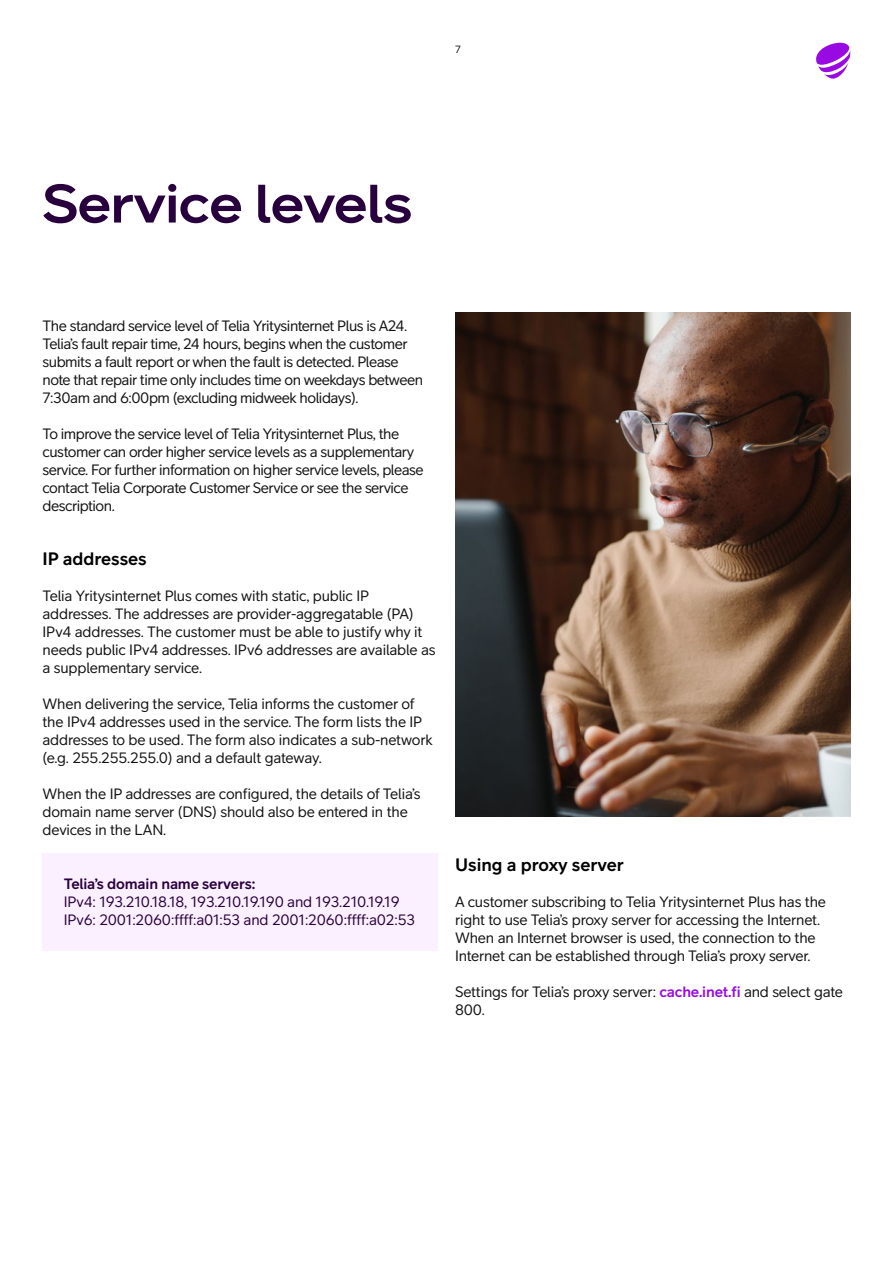
<style>
.page{position:relative;width:893px;height:1263px;background:#fff}
.page>*{position:absolute;margin:0;border:0;box-sizing:border-box;transform-origin:0 0}
.t1{font:54px "Telia Sans Heading Heading";color:#29003e}
.t2{font:700 18px "Telia Sans";color:#000}
.t3{font:15px/18px "Telia Sans";letter-spacing:-.015em;color:#121214}
.t4{font:15px/18px "Telia Sans";letter-spacing:-.01em;color:#29003e}
.t5{font:700 15px "Telia Sans";letter-spacing:-.01em;color:#29003e}
.t6{font:10.5px "Telia Sans";color:#121214}
.s1{font-weight:700;color:#990ae3}
</style>
<div class="page">
<svg style="left:816px;top:43px;width:34px;height:36px"></svg>
<div style="left:43px;top:853px;width:395px;height:97px;background:#fbf0ff"></div>
<img style="left:455px;top:313px;width:395px;height:503px">
<p class="t6" style="left:455px;top:43px;width:7px">7</p>
<h1 class="t1" style="left:43px;top:174px;width:371px">Service levels</h1>
<p class="t3" style="left:43px;top:317px;width:382px">The standard service level of Telia Yritysinternet Plus is A24.<br>Telia’s fault repair time, 24 hours, begins when the customer submits a fault report or when the fault is detected. Please note that repair time only includes time on weekdays between 7:30am and 6:00pm (excluding midweek holidays).</p>
<p class="t3" style="left:43px;top:425px;width:383px">To improve the service level of Telia Yritysinternet Plus, the customer can order higher service levels as a supplementary service. For further information on higher service levels, please contact Telia Corporate Customer Service or see the service description.</p>
<p class="t2" style="left:43px;top:548px;width:106px">IP addresses</p>
<p class="t3" style="left:43px;top:587px;width:395px">Telia Yritysinternet Plus comes with static, public IP addresses. The addresses are provider-aggregatable (PA)<br>IPv4 addresses. The customer must be able to justify why it needs public IPv4 addresses. IPv6 addresses are available as a supplementary service.</p>
<p class="t3" style="left:43px;top:695px;width:392px">When delivering the service, Telia informs the customer of the IPv4 addresses used in the service. The form lists the IP addresses to be used. The form also indicates a sub-network (e.g. 255.255.255.0) and a default gateway.</p>
<p class="t3" style="left:43px;top:785px;width:380px">When the IP addresses are configured, the details of Telia’s domain name server (DNS) should also be entered in the devices in the LAN.</p>
<p class="t5" style="left:64px;top:875px;width:193px">Telia’s domain name servers:</p>
<p class="t4" style="left:64px;top:893px;width:353px">IPv4: 193.210.18.18, 193.210.19.190 and 193.210.19.19<br>IPv6: 2001:2060:ffff:a01:53 and 2001:2060:ffff:a02:53</p>
<p class="t2" style="left:455px;top:854px;width:170px">Using a proxy server</p>
<p class="t3" style="left:455px;top:893px;width:372px">A customer subscribing to Telia Yritysinternet Plus has the right to use Telia’s proxy server for accessing the Internet.<br>When an Internet browser is used, the connection to the Internet can be established through Telia’s proxy server.</p>
<p class="t3" style="left:455px;top:983px;width:389px">Settings for Telia’s proxy server: <span class="s1">cache.inet.fi</span> and select gate<br>800.</p>
</div>
